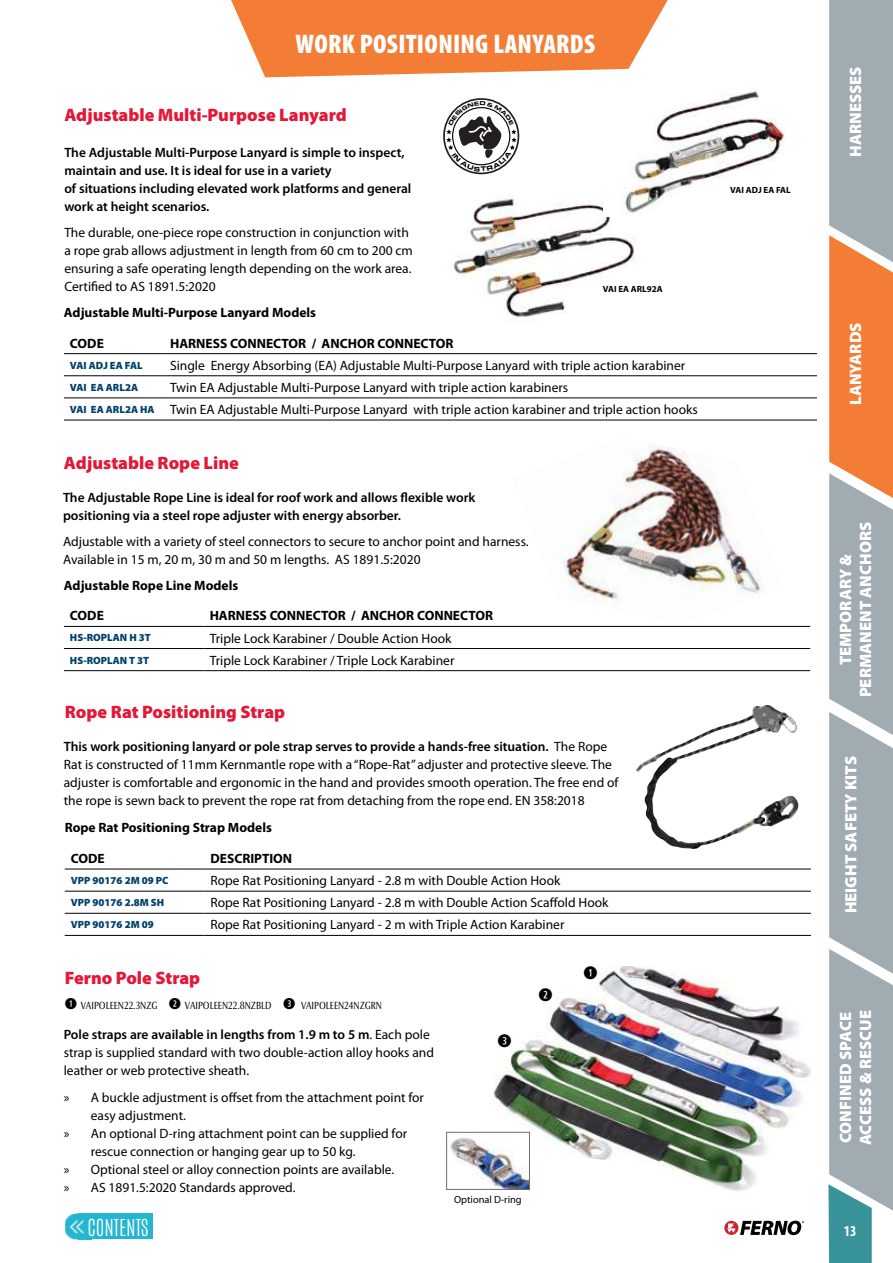
<style>
.page{position:relative;width:893px;height:1263px;background:#fff}
.page>*{position:absolute;margin:0;border:0;box-sizing:border-box;transform-origin:0 0}
.t1{font:900 condensed 27px "Myriad Pro";letter-spacing:.01em;color:#fff}
.t2{font:100 19.8px "Antonio";color:#fff}
.t3{font:900 18px "Myriad Pro";color:#e31837}
.t4{font:700 17.4px "Combi Numerals Pro";color:#000}
.t5{font:900 16.5px/19.8px "Myriad Pro";color:#fff;text-align:center}
.t6{font:700 condensed 15px "Myriad Pro";color:#fff}
.t7{font:13.5px/18px "Myriad Pro";color:#000}
.t8{font:600 13.5px/18px "Myriad Pro";color:#000}
.t9{font:700 13.5px "Myriad Pro";color:#000}
.t10{font:900 10.5px "Myriad Pro";color:#00416b}
.t11{font:condensed 10.5px "Optima Nova LT Pro";color:#000}
.t12{font:10.35px "Myriad Pro";color:#000}
.t13{font:700 9px "Myriad Pro";color:#000}
.s1{font-weight:900;font-size:10.5px;color:#00416b}
.s2{font-weight:600}
.s3{font-family:"Combi Numerals Pro";font-weight:700;font-stretch:normal;font-size:15px}
</style>
<div class="page">
<svg style="left:724px;top:1221px;width:14px;height:14px"></svg>
<svg style="left:727px;top:1220px;width:77px;height:15px"></svg>
<svg style="left:828px;top:0;width:65px;height:1263px;background:#b7ada6"></svg>
<div style="left:78px;top:1213px;width:75px;height:26px;background:#23b5d1"></div>
<img style="left:65px;top:1213px;width:13px;height:26px">
<img style="left:78px;top:1220px;width:7px;height:14px">
<svg style="left:231px;top:0;width:437px;height:77px;background:#f58e50"></svg>
<hr style="left:64px;top:375px;width:100px;height:1px;background:#000">
<hr style="left:164px;top:375px;width:653px;height:1px;background:#000">
<hr style="left:64px;top:398px;width:100px;height:1px;background:#000">
<hr style="left:164px;top:398px;width:653px;height:1px;background:#000">
<hr style="left:64px;top:420px;width:100px;height:1px;background:#000">
<hr style="left:164px;top:420px;width:653px;height:1px;background:#000">
<hr style="left:64px;top:353px;width:100px;height:1px;background:#000">
<hr style="left:164px;top:353px;width:653px;height:1px;background:#000">
<svg style="left:204px;top:625px;width:606px;height:1px"></svg>
<hr style="left:64px;top:626px;width:140px;height:1px;background:#000">
<hr style="left:204px;top:626px;width:606px;height:1px;background:#000">
<hr style="left:64px;top:648px;width:140px;height:1px;background:#000">
<hr style="left:204px;top:648px;width:606px;height:1px;background:#000">
<hr style="left:64px;top:670px;width:140px;height:1px;background:#000">
<hr style="left:204px;top:670px;width:606px;height:1px;background:#000">
<svg style="left:204px;top:847px;width:607px;height:88px"></svg>
<hr style="left:65px;top:869px;width:139px;height:1px;background:#000">
<hr style="left:204px;top:869px;width:607px;height:1px;background:#000">
<hr style="left:65px;top:891px;width:139px;height:1px;background:#000">
<hr style="left:204px;top:891px;width:607px;height:1px;background:#000">
<hr style="left:65px;top:913px;width:139px;height:1px;background:#000">
<hr style="left:204px;top:913px;width:607px;height:1px;background:#000">
<hr style="left:65px;top:935px;width:139px;height:1px;background:#000">
<hr style="left:204px;top:935px;width:607px;height:1px;background:#000">
<img style="left:636px;top:706px;width:125px;height:66px">
<img style="left:486px;top:966px;width:325px;height:225px">
<img style="left:450px;top:1134px;width:78px;height:53px">
<div style="left:446px;top:1132px;width:84px;height:57px;border:1px solid #6d6e71"></div>
<div style="left:443px;top:98px;width:76px;height:76px;border:2px solid #231f20;border-radius:50%"></div>
<img style="left:453px;top:194px;width:183px;height:123px">
<img style="left:603px;top:91px;width:182px;height:126px">
<img style="left:562px;top:446px;width:199px;height:154px">
<svg style="left:446px;top:102px;width:70px;height:69px"></svg>
<h1 class="t1" style="left:296px;top:29px;width:301px">WORK POSITIONING LANYARDS</h1>
<h3 class="t3" style="left:64px;top:104px;width:284px">Adjustable Multi-Purpose Lanyard</h3>
<p class="t8" style="left:64px;top:143px;width:349px">The Adjustable Multi-Purpose Lanyard is simple to inspect, maintain and use. It is ideal for use in a variety<br>of situations including elevated work platforms and general work at height scenarios.</p>
<p class="t7" style="left:64px;top:224px;width:350px">The durable, one-piece rope construction in conjunction with a rope grab allows adjustment in length from 60 cm to 200 cm ensuring a safe operating length depending on the work area.<br>Certified to AS 1891.5:2020</p>
<p class="t13" style="left:603px;top:283px;width:61px">VAI EA ARL92A</p>
<p class="t9" style="left:64px;top:304px;width:254px">Adjustable Multi-Purpose Lanyard Models</p>
<p class="t9" style="left:70px;top:334px;width:35px">CODE</p>
<p class="t9" style="left:170px;top:334px;width:285px">HARNESS CONNECTOR / ANCHOR CONNECTOR</p>
<p class="t10" style="left:70px;top:359px;width:74px">VAI ADJ EA FAL</p>
<p class="t7" style="left:170px;top:356px;width:517px">Single Energy Absorbing (EA) Adjustable Multi-Purpose Lanyard with triple action karabiner</p>
<p class="t10" style="left:70px;top:381px;width:70px">VAI EA ARL2A</p>
<p class="t7" style="left:70px;top:376px;width:629px;line-height:22.2px;text-indent:100px">Twin EA Adjustable Multi-Purpose Lanyard with triple action karabiners<br><span class="s1">VAI EA ARL2A HA</span> Twin EA Adjustable Multi-Purpose Lanyard with triple action karabiner and triple action hooks</p>
<h3 class="t3" style="left:64px;top:452px;width:176px">Adjustable Rope Line</h3>
<p class="t8" style="left:63px;top:488px;width:414px">The Adjustable Rope Line is ideal for roof work and allows flexible work positioning via a steel rope adjuster with energy absorber.</p>
<p class="t7" style="left:63px;top:532px;width:467px">Adjustable with a variety of steel connectors to secure to anchor point and harness.<br>Available in 15 m, 20 m, 30 m and 50 m lengths. AS 1891.5:2020</p>
<p class="t9" style="left:64px;top:576px;width:176px">Adjustable Rope Line Models</p>
<p class="t9" style="left:70px;top:607px;width:35px">CODE</p>
<p class="t9" style="left:210px;top:607px;width:285px">HARNESS CONNECTOR / ANCHOR CONNECTOR</p>
<p class="t10" style="left:70px;top:632px;width:82px">HS-ROPLAN H 3T</p>
<p class="t7" style="left:210px;top:629px;width:243px">Triple Lock Karabiner / Double Action Hook</p>
<p class="t10" style="left:70px;top:654px;width:81px">HS-ROPLAN T 3T</p>
<p class="t7" style="left:210px;top:651px;width:246px">Triple Lock Karabiner / Triple Lock Karabiner</p>
<h3 class="t3" style="left:65px;top:702px;width:222px">Rope Rat Positioning Strap</h3>
<p class="t7" style="left:64px;top:737px;width:556px"><span class="s2">This work positioning lanyard or pole strap serves to provide a hands-free situation.</span> The Rope Rat is constructed of 11mm Kernmantle rope with a “Rope-Rat” adjuster and protective sleeve. The adjuster is comfortable and ergonomic in the hand and provides smooth operation. The free end of the rope is sewn back to prevent the rope rat from detaching from the rope end. EN 358:2018</p>
<p class="t9" style="left:65px;top:819px;width:209px">Rope Rat Positioning Strap Models</p>
<p class="t9" style="left:71px;top:850px;width:35px">CODE</p>
<p class="t9" style="left:210px;top:850px;width:83px">DESCRIPTION</p>
<p class="t10" style="left:71px;top:874px;width:99px">VPP 90176 2M 09 PC</p>
<p class="t7" style="left:210px;top:871px;width:351px">Rope Rat Positioning Lanyard - 2.8 m with Double Action Hook</p>
<p class="t10" style="left:71px;top:897px;width:95px">VPP 90176 2.8M SH</p>
<p class="t7" style="left:210px;top:893px;width:400px">Rope Rat Positioning Lanyard - 2.8 m with Double Action Scaffold Hook</p>
<p class="t10" style="left:71px;top:919px;width:85px">VPP 90176 2M 09</p>
<p class="t7" style="left:210px;top:916px;width:355px">Rope Rat Positioning Lanyard - 2 m with Triple Action Karabiner</p>
<h3 class="t3" style="left:65px;top:967px;width:137px">Ferno Pole Strap</h3>
<p class="t11" style="left:65px;top:999px;width:319px"><span class="s3">Q</span> VAIPOLEEN22.3NZG <span class="s3">W</span> VAIPOLEEN22.8NZBLD <span class="s3">E</span> VAIPOLEEN24NZGRN</p>
<p class="t7" style="left:64px;top:1025px;width:372px"><span class="s2">Pole straps are available in lengths from 1.9 m to 5 m</span>. Each pole strap is supplied standard with two double-action alloy hooks and leather or web protective sheath.</p>
<p class="t7" style="left:64px;top:1088px;width:362px">» A buckle adjustment is offset from the attachment point for</p>
<p class="t7" style="left:91px;top:1106px;width:97px">easy adjustment.</p>
<p class="t7" style="left:64px;top:1124px;width:345px">» An optional D-ring attachment point can be supplied for</p>
<p class="t7" style="left:91px;top:1142px;width:266px">rescue connection or hanging gear up to 50 kg.</p>
<p class="t7" style="left:64px;top:1160px;width:332px">» Optional steel or alloy connection points are available.</p>
<p class="t7" style="left:64px;top:1178px;width:233px">» AS 1891.5:2020 Standards approved.</p>
<h2 class="t2" style="left:87px;top:1213px;width:63px">CONTENTS</h2>
<p class="t4" style="left:498px;top:1034px;width:16px">E</p>
<p class="t4" style="left:538px;top:988px;width:16px">W</p>
<p class="t12" style="left:454px;top:1193px;width:69px">Optional D-ring</p>
<p class="t4" style="left:584px;top:966px;width:16px">Q</p>
<p class="t13" style="left:730px;top:184px;width:62px">VAI ADJ EA FAL</p>
<p class="t5" style="left:846px;top:157px;width:92px;rotate:-90deg">HARNESSES</p>
<p class="t5" style="left:846px;top:405px;width:84px;rotate:-90deg">LANYARDS</p>
<p class="t5" style="left:836px;top:697px;width:177px;rotate:-90deg">TEMPORARY &amp;<br>PERMANENT ANCHORS</p>
<p class="t5" style="left:841px;top:913px;width:159px;rotate:-90deg">HEIGHT SAFETY KITS</p>
<p class="t5" style="left:836px;top:1145px;width:136px;text-align:left;rotate:-90deg">CONFINED SPACE<br>ACCESS &amp; RESCUE</p>
<p class="t6" style="left:844px;top:1221px;width:14px">13</p>
</div>
